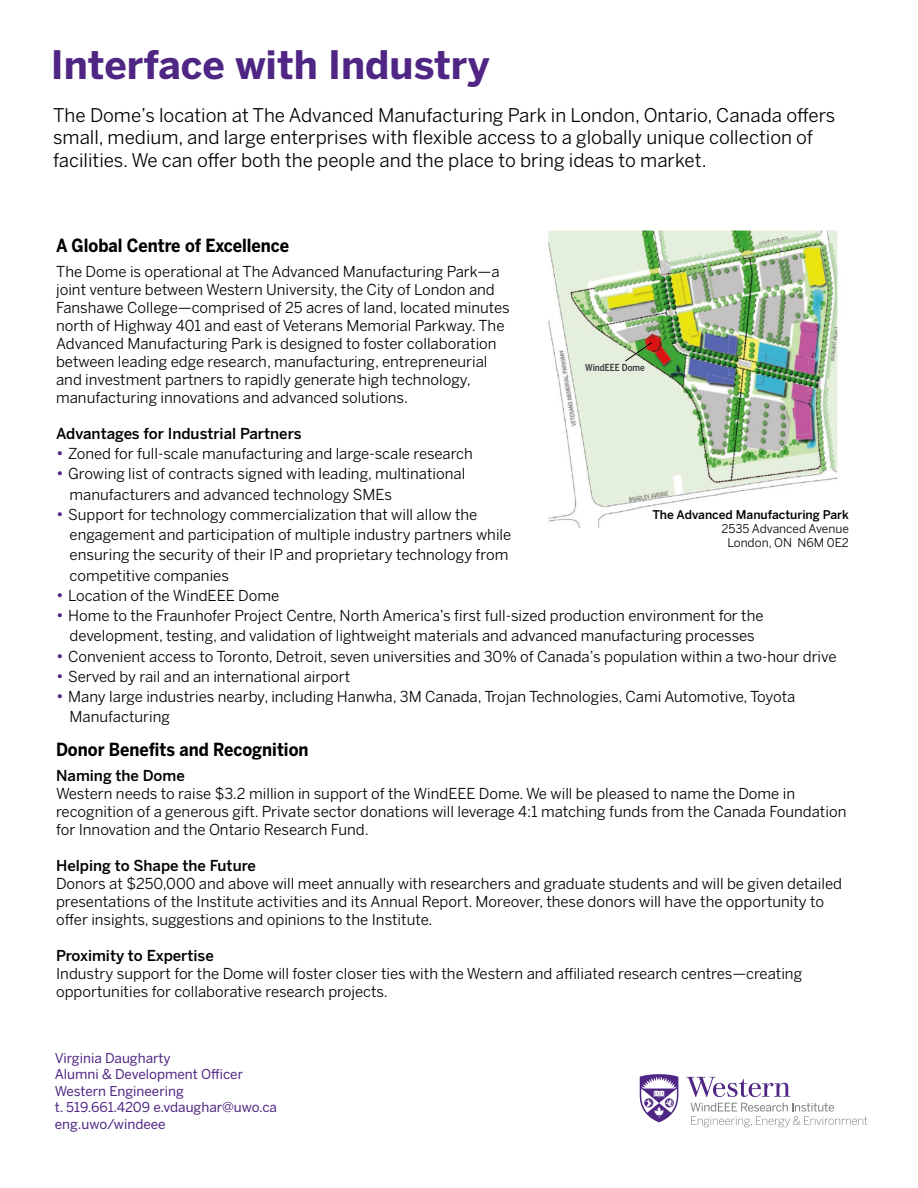
<style>
.page{position:relative;width:918px;height:1188px;background:#fff}
.page>*{position:absolute;margin:0;border:0;box-sizing:border-box;transform-origin:0 0}
.t1{font:700 39px "Benton Sans";color:#4f2683}
.t2{font:18.75px/22.5px "Benton Sans";color:#000}
.t3{font:700 18px "Benton Sans";color:#000;scale:.9 1}
.t4{font:15px/18px "Benton Sans";color:#000}
.t5{font:500 15px "Benton Sans";color:#000}
.t6{font:13.5px/16.5px "Benton Sans";color:#4f2683}
.t7{font:12px/14.4px "Benton Sans";color:#000;text-align:center}
.t8{font:500 12px "Benton Sans";color:#000}
.t9{font:500 9.6px "Benton Sans Cond";color:#383839}
.s1{font-size:16.5px;color:#4f2683}
</style>
<div class="page">
<svg style="left:640px;top:1074px;width:39px;height:48px"></svg>
<svg style="left:686px;top:1077px;width:104px;height:20px"></svg>
<svg style="left:691px;top:1103px;width:177px;height:24px"></svg>
<img style="left:548px;top:230px;width:290px;height:298px">
<svg style="left:624px;top:341px;width:29px;height:21px"></svg>
<h1 class="t1" style="left:51px;top:42px;width:440px">Interface with Industry</h1>
<p class="t2" style="left:53px;top:104px;width:784px">The Dome’s location at The Advanced Manufacturing Park in London, Ontario, Canada offers small, medium, and large enterprises with flexible access to a globally unique collection of facilities. We can offer both the people and the place to bring ideas to market.</p>
<p class="t3" style="left:56px;top:235px;width:261px">A Global Centre of Excellence</p>
<p class="t4" style="left:56px;top:262px;width:455px">The Dome is operational at The Advanced Manufacturing Park—a joint venture between Western University, the City of London and Fanshawe College—comprised of 25 acres of land, located minutes north of Highway 401 and east of Veterans Memorial Parkway. The Advanced Manufacturing Park is designed to foster collaboration between leading edge research, manufacturing, entrepreneurial and investment partners to rapidly generate high technology, manufacturing innovations and advanced solutions.</p>
<p class="t5" style="left:56px;top:424px;width:247px">Advantages for Industrial Partners</p>
<p class="t4" style="left:56px;top:444px;width:418px"><span class="s1">•</span> Zoned for full-scale manufacturing and large-scale research</p>
<p class="t4" style="left:70px;top:464px;width:397px;line-height:20.2px;text-indent:-14px"><span class="s1">•</span> Growing list of contracts signed with leading, multinational manufacturers and advanced technology SMEs</p>
<p class="t4" style="left:70px;top:504px;width:443px;line-height:20.2px;text-indent:-14px"><span class="s1">•</span> Support for technology commercialization that will allow the engagement and participation of multiple industry partners while ensuring the security of their IP and proprietary technology from competitive companies</p>
<p class="t4" style="left:56px;top:586px;width:225px"><span class="s1">•</span> Location of the WindEEE Dome</p>
<p class="t4" style="left:56px;top:605px;width:709px;line-height:20.2px;text-align:center"><span class="s1">•</span> Home to the Fraunhofer Project Centre, North America’s first full-sized production environment for the development, testing, and validation of lightweight materials and advanced manufacturing processes</p>
<p class="t4" style="left:56px;top:647px;width:782px"><span class="s1">•</span> Convenient access to Toronto, Detroit, seven universities and 30% of Canada’s population within a two-hour drive</p>
<p class="t4" style="left:56px;top:667px;width:296px"><span class="s1">•</span> Served by rail and an international airport</p>
<p class="t4" style="left:70px;top:686px;width:727px;line-height:20.2px;text-indent:-14px"><span class="s1">•</span> Many large industries nearby, including Hanwha, 3M Canada, Trojan Technologies, Cami Automotive, Toyota<br>Manufacturing</p>
<p class="t3" style="left:56px;top:739px;width:282px">Donor Benefits and Recognition</p>
<p class="t5" style="left:56px;top:766px;width:130px">Naming the Dome</p>
<p class="t4" style="left:56px;top:784px;width:792px">Western needs to raise $3.2 million in support of the WindEEE Dome. We will be pleased to name the Dome in recognition of a generous gift. Private sector donations will leverage 4:1 matching funds from the Canada Foundation for Innovation and the Ontario Research Fund.</p>
<p class="t5" style="left:56px;top:856px;width:201px">Helping to Shape the Future</p>
<p class="t4" style="left:56px;top:874px;width:788px">Donors at $250,000 and above will meet annually with researchers and graduate students and will be given detailed presentations of the Institute activities and its Annual Report. Moreover, these donors will have the opportunity to offer insights, suggestions and opinions to the Institute.</p>
<p class="t5" style="left:56px;top:946px;width:159px">Proximity to Expertise</p>
<p class="t4" style="left:56px;top:964px;width:748px">Industry support for the Dome will foster closer ties with the Western and affiliated research centres—creating opportunities for collaborative research projects.</p>
<p class="t9" style="left:585px;top:362px;width:61px">WindEEE Dome</p>
<p class="t8" style="left:652px;top:507px;width:198px">The Advanced Manufacturing Park</p>
<p class="t7" style="left:721px;top:521px;width:129px">2535 Advanced Avenue<br>London, ON N6M 0E2</p>
<p class="t6" style="left:55px;top:1049px;width:224px">Virginia Daugharty<br>Alumni &amp; Development Officer<br>Western Engineering<br>t. 519.661.4209 e.vdaughar@uwo.ca eng.uwo/windeee</p>
</div>
